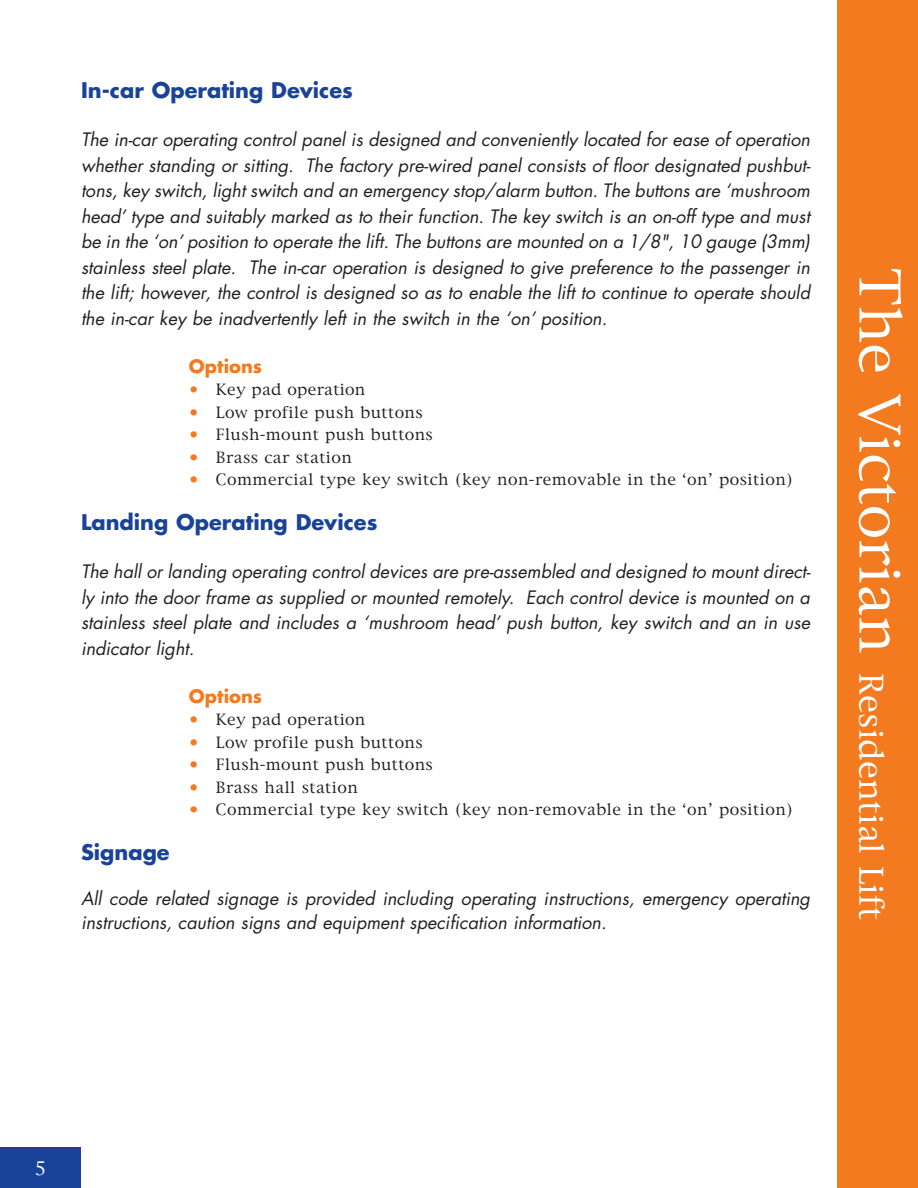
<style>
.page{position:relative;width:918px;height:1188px;background:#fff}
.page>*{position:absolute;margin:0;border:0;box-sizing:border-box;transform-origin:0 0}
.t1{font:31.5px "New York";color:#fff}
.t2{font:700 21px "Futura";color:#194299}
.t3{font:italic 18px/25.5px "Futura";color:#231f1f;text-align:justify}
.t4{font:700 18px "Futura";color:#f47a1f}
.t5{font:18px "New York";color:#fff}
.t6{font:15px "New York";letter-spacing:.03em;color:#231f1f}
.s1{color:#f47a1f}
.s2{font-size:54px}
</style>
<div class="page">
<div style="left:837px;top:0;width:81px;height:1188px;background:#f47a1f"></div>
<div style="left:0;top:1148px;width:81px;height:40px;background:#194299"></div>
<p class="t2" style="left:81px;top:81px;width:274px">In-car Operating Devices</p>
<p class="t3" style="left:81px;top:129px;width:734px">The in-car operating control panel is designed and conveniently located for ease of operation whether standing or sitting. The factory pre-wired panel consists of floor designated pushbut&shy;tons, key switch, light switch and an emergency stop/alarm button. The buttons are ‘mushroom head’ type and suitably marked as to their function. The key switch is an on-off type and must be in the ‘on’ position to operate the lift. The buttons are mounted on a 1/8", 10 gauge (3mm) stainless steel plate. The in-car operation is designed to give preference to the passenger in the lift; however, the control is designed so as to enable the lift to continue to operate should the in-car key be inadvertently left in the switch in the ‘on’ position.</p>
<p class="t4" style="left:189px;top:358px;width:75px">Options</p>
<p class="t6" style="left:189px;top:383px;width:178px"><span class="s1">•</span> Key pad operation</p>
<p class="t6" style="left:189px;top:406px;width:235px"><span class="s1">•</span> Low profile push buttons</p>
<p class="t6" style="left:189px;top:428px;width:245px"><span class="s1">•</span> Flush-mount push buttons</p>
<p class="t6" style="left:189px;top:451px;width:164px"><span class="s1">•</span> Brass car station</p>
<p class="t6" style="left:189px;top:473px;width:606px"><span class="s1">•</span> Commercial type key switch (key non-removable in the ‘on’ position)</p>
<p class="t2" style="left:81px;top:513px;width:298px">Landing Operating Devices</p>
<p class="t3" style="left:81px;top:561px;width:734px">The hall or landing operating control devices are pre-assembled and designed to mount direct&shy;ly into the door frame as supplied or mounted remotely. Each control device is mounted on a stainless steel plate and includes a ‘mushroom head’ push button, key switch and an in use indicator light.</p>
<p class="t4" style="left:189px;top:688px;width:75px">Options</p>
<p class="t6" style="left:189px;top:713px;width:178px"><span class="s1">•</span> Key pad operation</p>
<p class="t6" style="left:189px;top:736px;width:235px"><span class="s1">•</span> Low profile push buttons</p>
<p class="t6" style="left:189px;top:758px;width:245px"><span class="s1">•</span> Flush-mount push buttons</p>
<p class="t6" style="left:189px;top:781px;width:170px"><span class="s1">•</span> Brass hall station</p>
<p class="t6" style="left:189px;top:803px;width:606px"><span class="s1">•</span> Commercial type key switch (key non-removable in the ‘on’ position)</p>
<p class="t2" style="left:81px;top:843px;width:90px">Signage</p>
<p class="t3" style="left:81px;top:888px;width:734px;line-height:23.7px">All code related signage is provided including operating instructions, emergency operating instructions, caution signs and equipment specification information.</p>
<h1 class="t1" style="left:885px;top:268px;width:654px;rotate:90deg"><span class="s2">The Victorian</span> Residential Lift</h1>
<p class="t5" style="left:35px;top:1161px;width:14px">5</p>
</div>
